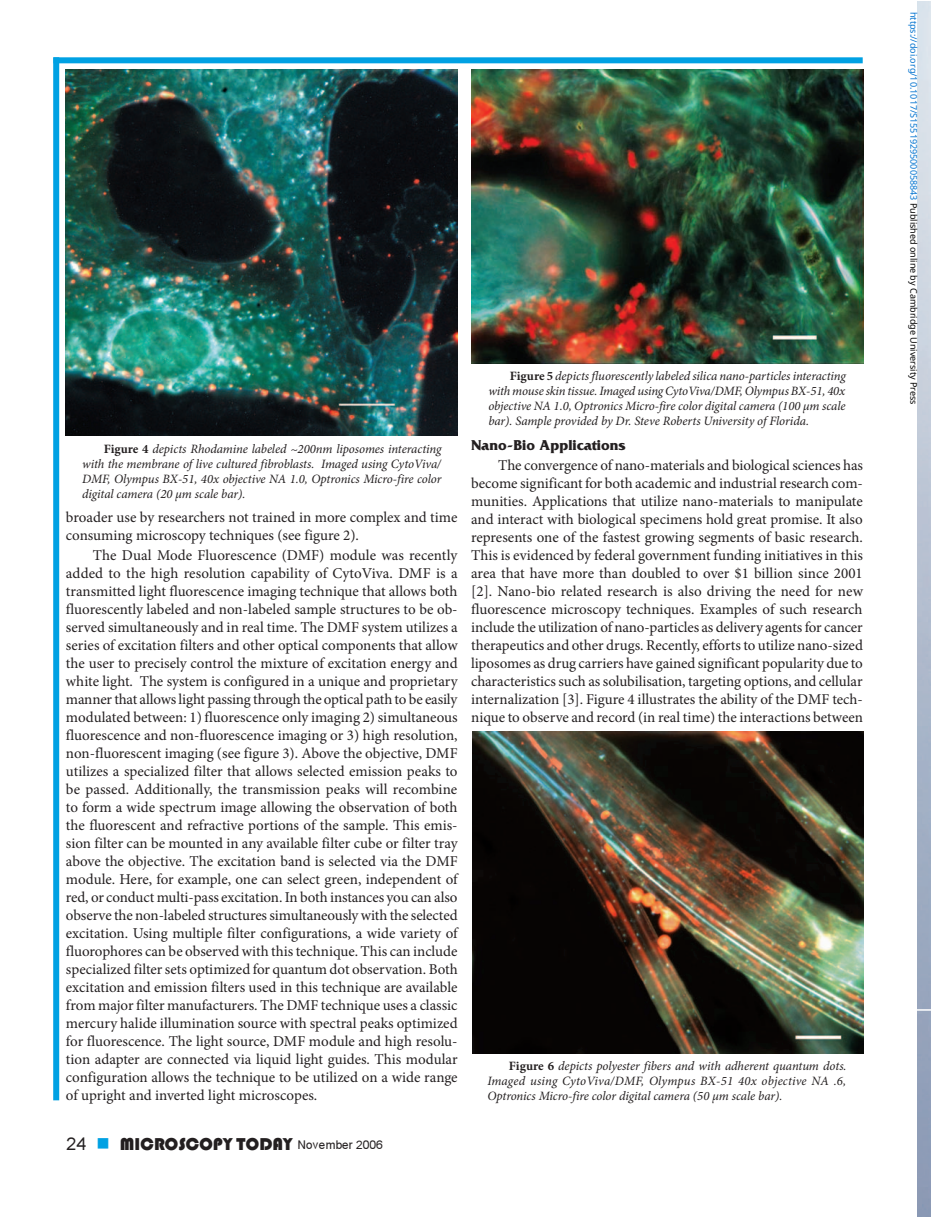
<style>
.page{position:relative;width:932px;height:1218px;background:#fff}
.page>*{position:absolute;margin:0;border:0;box-sizing:border-box;transform-origin:0 0}
.t1{font:18px "Bauhaus 93+T42+OVVYFJ";color:#231f20}
.t2{font:18px "Arial MT+T42+KBKKQW";color:#231f20}
.t3{font:15px/18px "Minion Pro Regular+ZCJPYT";color:#231f20;text-align:justify}
.t4{font:15px "Friz Quadrata Std Bold+MVIKNW";color:#231f20}
.t5{font:12.75px/15px "Minion Pro It+SOWZEH";letter-spacing:-.005em;color:#231f20;text-align:justify}
.t6{font:9px "Noto Sans";color:#0172cf}
.s1{font-family:"Minion Pro Bold+JGMCTI"}
.s2{font-family:"Arial MT+T42+KBKKQW";font-size:12px}
.s3{color:#000}
</style>
<div class="page">
<img style="left:53px;top:1px;width:878px;height:1216px">
<svg style="left:98px;top:1138px;width:10px;height:10px"></svg>
<p class="t5" style="left:82px;top:442px;width:361px;text-indent:22px"><span class="s1">Figure 4</span> depicts Rhodamine labeled ~200nm liposomes interacting with the membrane of live cultured fibroblasts. Imaged using CytoViva/ DMF, Olympus BX-51, 40x objective NA 1.0, Optronics Micro-fire color digital camera (20 µm scale bar).</p>
<p class="t3" style="left:66px;top:509px;width:393px">broader use by researchers not trained in more complex and time consuming microscopy techniques (see figure 2).</p>
<p class="t3" style="left:66px;top:548px;width:393px;text-indent:27px">The Dual Mode Fluorescence (DMF) module was recently added to the high resolution capability of CytoViva. DMF is a transmitted light fluorescence imaging technique that allows both fluorescently labeled and non-labeled sample structures to be ob&shy;served simultaneously and in real time. The DMF system utilizes a series of excitation filters and other optical components that allow the user to precisely control the mixture of excitation energy and white light. The system is configured in a unique and proprietary manner that allows light passing through the optical path to be easily modulated between: 1) fluorescence only imaging 2) simultaneous fluorescence and non-fluorescence imaging or 3) high resolution, non-fluorescent imaging (see figure 3). Above the objective, DMF utilizes a specialized filter that allows selected emission peaks to be passed. Additionally, the transmission peaks will recombine to form a wide spectrum image allowing the observation of both the fluorescent and refractive portions of the sample. This emis&shy;sion filter can be mounted in any available filter cube or filter tray above the objective. The excitation band is selected via the DMF module. Here, for example, one can select green, independent of red, or conduct multi-pass excitation. In both instances you can also observe the non-labeled structures simultaneously with the selected excitation. Using multiple filter configurations, a wide variety of fluorophores can be observed with this technique. This can include specialized filter sets optimized for quantum dot observation. Both excitation and emission filters used in this technique are available from major filter manufacturers. The DMF technique uses a classic mercury halide illumination source with spectral peaks optimized for fluorescence. The light source, DMF module and high resolu&shy;tion adapter are connected via liquid light guides. This modular configuration allows the technique to be utilized on a wide range of upright and inverted light microscopes.</p>
<p class="t5" style="left:488px;top:370px;width:359px;text-indent:22px"><span class="s1">Figure 5</span> depicts fluorescently labeled silica nano-particles interacting with mouse skin tissue. Imaged using CytoViva/DMF, Olympus BX-51, 40x objective NA 1.0, Optronics Micro-fire color digital camera (100 µm scale bar). Sample provided by Dr. Steve Roberts University of Florida.</p>
<p class="t4" style="left:471px;top:436px;width:156px">Nano-Bio Applications</p>
<p class="t3" style="left:471px;top:457px;width:393px;text-indent:27px">The convergence of nano-materials and biological sciences has become significant for both academic and industrial research com&shy;munities. Applications that utilize nano-materials to manipulate and interact with biological specimens hold great promise. It also represents one of the fastest growing segments of basic research.<br>This is evidenced by federal government funding initiatives in this area that have more than doubled to over $1 billion since 2001 [2]. Nano-bio related research is also driving the need for new fluorescence microscopy techniques. Examples of such research include the utilization of nano-particles as delivery agents for cancer therapeutics and other drugs. Recently, efforts to utilize nano-sized liposomes as drug carriers have gained significant popularity due to characteristics such as solubilisation, targeting options, and cellular internalization [3]. Figure 4 illustrates the ability of the DMF tech&shy;nique to observe and record (in real time) the interactions between</p>
<p class="t5" style="left:487px;top:1059px;width:361px;text-indent:22px"><span class="s1">Figure 6</span> depicts polyester fibers and with adherent quantum dots.<br>Imaged using CytoViva/DMF, Olympus BX-51 40x objective NA .6, Optronics Micro-fire color digital camera (50 µm scale bar).</p>
<p class="t2" style="left:66px;top:1132px;width:22px">24</p>
<p class="t1" style="left:120px;top:1134px;width:264px">MICROSCOPY TODAY <span class="s2">November 2006</span></p>
<p class="t6" style="left:920px;top:12px;width:394px;rotate:90deg">https://doi.org/10.1017/S1551929500058843 <span class="s3">Published online by Cambridge University Press</span></p>
</div>
